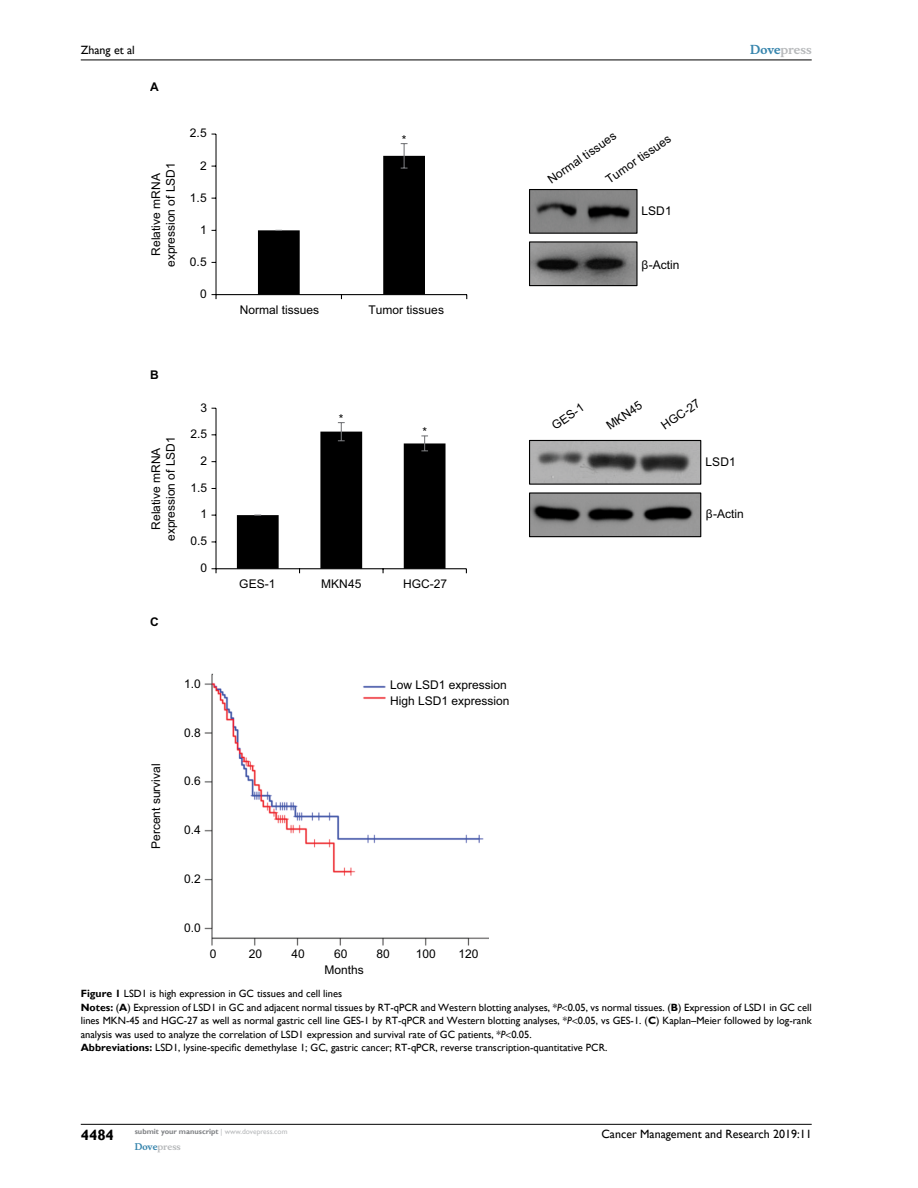
<style>
.page{position:relative;width:918px;height:1188px;background:#fff}
.page>*{position:absolute;margin:0;border:0;box-sizing:border-box;transform-origin:0 0}
.t1{font:700 15px "Gill Sans";color:#000}
.t2{font:12px/14.4px "Arial";color:#000;text-align:center}
.t3{font:12px "Gill Sans";color:#000}
.t4{font:700 12px "Musee";color:#b8babc}
.t5{font:700 12px "Arial";color:#000}
.t6{font:10.5px/13.5px "Gill Sans";color:#000}
.t7{font:700 9px "Musee";color:#b8babc}
.t8{font:700 7.5px "Gill Sans";color:#808285}
.s1{color:#3785ad}
.s2{font-weight:700}
.s3{font-style:italic}
.s4{font-weight:400;color:#b8babc}
</style>
<div class="page">
<hr style="left:81px;top:1124px;width:731px;height:1px;background:#000">
<hr style="left:81px;top:60px;width:731px;height:1px;background:#000">
<img style="left:205px;top:674px;width:284px;height:272px">
<hr style="left:216px;top:134px;width:1px;height:161px;background:#000">
<hr style="left:216px;top:294px;width:251px;height:1px;background:#000">
<svg style="left:212px;top:294px;width:5px;height:5px"></svg>
<svg style="left:258px;top:143px;width:167px;height:156px"></svg>
<hr style="left:216px;top:408px;width:1px;height:161px;background:#000">
<hr style="left:216px;top:568px;width:250px;height:1px;background:#000">
<svg style="left:212px;top:568px;width:5px;height:5px"></svg>
<svg style="left:237px;top:422px;width:209px;height:151px"></svg>
<img style="left:531px;top:442px;width:168px;height:41px">
<div style="left:529px;top:440px;width:172px;height:45px;border:1px solid #000"></div>
<img style="left:531px;top:494px;width:168px;height:41px">
<div style="left:529px;top:492px;width:172px;height:45px;border:1px solid #000"></div>
<img style="left:531px;top:243px;width:105px;height:41px">
<div style="left:529px;top:241px;width:109px;height:45px;border:1px solid #000"></div>
<img style="left:531px;top:191px;width:105px;height:41px">
<div style="left:529px;top:189px;width:109px;height:45px;border:1px solid #000"></div>
<p class="t3" style="left:81px;top:43px;width:56px">Zhang et al</p>
<p class="t5" style="left:150px;top:78px;width:10px">A</p>
<p class="t2" style="left:149px;top:267px;width:106px;rotate:-90deg">Relative mRNA expression of LSD1</p>
<p class="t2" style="left:190px;top:126px;width:18px">2.5</p>
<p class="t2" style="left:200px;top:158px;width:8px">2</p>
<p class="t2" style="left:190px;top:190px;width:18px">1.5</p>
<p class="t2" style="left:200px;top:222px;width:8px">1</p>
<p class="t2" style="left:190px;top:254px;width:18px">0.5</p>
<p class="t2" style="left:200px;top:287px;width:8px">0</p>
<p class="t2" style="left:402px;top:132px;width:6px">*</p>
<p class="t2" style="left:240px;top:302px;width:81px">Normal tissues</p>
<p class="t2" style="left:369px;top:302px;width:77px">Tumor tissues</p>
<p class="t5" style="left:150px;top:366px;width:10px">B</p>
<p class="t2" style="left:149px;top:541px;width:106px;rotate:-90deg">Relative mRNA expression of LSD1</p>
<p class="t2" style="left:200px;top:400px;width:8px">3</p>
<p class="t2" style="left:190px;top:427px;width:18px">2.5</p>
<p class="t2" style="left:200px;top:454px;width:8px">2</p>
<p class="t2" style="left:190px;top:480px;width:18px">1.5</p>
<p class="t2" style="left:200px;top:507px;width:8px">1</p>
<p class="t2" style="left:190px;top:534px;width:18px">0.5</p>
<p class="t2" style="left:200px;top:560px;width:8px">0</p>
<p class="t5" style="left:150px;top:613px;width:10px">C</p>
<p class="t2" style="left:184px;top:677px;width:18px">1.0</p>
<p class="t2" style="left:149px;top:849px;width:87px;rotate:-90deg">Percent survival</p>
<p class="t2" style="left:184px;top:725px;width:18px">0.8</p>
<p class="t2" style="left:184px;top:774px;width:18px">0.6</p>
<p class="t2" style="left:184px;top:823px;width:18px">0.4</p>
<p class="t2" style="left:184px;top:871px;width:18px">0.2</p>
<p class="t2" style="left:184px;top:920px;width:18px">0.0</p>
<p class="t2" style="left:339px;top:411px;width:6px">*</p>
<p class="t2" style="left:422px;top:424px;width:6px">*</p>
<p class="t2" style="left:239px;top:577px;width:38px">GES-1</p>
<p class="t2" style="left:321px;top:577px;width:42px">MKN45</p>
<p class="t2" style="left:403px;top:577px;width:46px">HGC-27</p>
<p class="t2" style="left:390px;top:677px;width:121px;line-height:15.6px;text-align:left">Low LSD1 expression<br>High LSD1 expression</p>
<p class="t2" style="left:210px;top:947px;width:8px">0</p>
<p class="t2" style="left:249px;top:947px;width:15px">20</p>
<p class="t2" style="left:292px;top:947px;width:15px">40</p>
<p class="t2" style="left:334px;top:947px;width:15px">60</p>
<p class="t2" style="left:377px;top:947px;width:15px">80</p>
<p class="t2" style="left:416px;top:947px;width:21px">100</p>
<p class="t2" style="left:458px;top:947px;width:21px">120</p>
<p class="t2" style="left:545px;top:175px;width:82px;rotate:-35deg">Normal tissues</p>
<p class="t2" style="left:603px;top:175px;width:78px;rotate:-35deg">Tumor tissues</p>
<p class="t2" style="left:641px;top:203px;width:32px">LSD1</p>
<p class="t2" style="left:642px;top:257px;width:39px">β-Actin</p>
<p class="t4" style="left:750px;top:43px;width:63px"><span class="s1">Dove</span>press</p>
<p class="t2" style="left:549px;top:421px;width:38px;rotate:-35deg">GES-1</p>
<p class="t2" style="left:604px;top:421px;width:42px;rotate:-35deg">MKN45</p>
<p class="t2" style="left:658px;top:421px;width:46px;rotate:-35deg">HGC-27</p>
<p class="t2" style="left:705px;top:454px;width:32px">LSD1</p>
<p class="t2" style="left:706px;top:507px;width:39px">β-Actin</p>
<p class="t2" style="left:324px;top:963px;width:41px">Months</p>
<p class="t6" style="left:81px;top:987px;width:732px"><span class="s2">Figure 1</span> LSD1 is high expression in GC tissues and cell lines<br><span class="s2">Notes:</span> (<span class="s2">A</span>) Expression of LSD1 in GC and adjacent normal tissues by RT-qPCR and Western blotting analyses, *<span class="s3">P</span> 0.05, vs normal tissues. (<span class="s2">B</span>) Expression of LSD1 in GC cell lines MKN-45 and HG C-27 as well as normal gastric cell line GES-1 by RT-qPCR and Western blotting analyses, *<span class="s3">P</span> 0.05, vs GES-1. (<span class="s2">C</span>) Kaplan–Meier followed by log-rank analysis was used to analyze the correlation of LS D1 expression and survival rate of GC patients, *<span class="s3">P</span> 0.05.<br><span class="s2">Abbreviations:</span> LSD1, lysine-specific demethylase 1; GC, gastric cancer; RT-qPCR, reverse transcription-quantitative PCR.</p>
<h1 class="t1" style="left:81px;top:1126px;width:35px">4484</h1>
<p class="t8" style="left:135px;top:1127px;width:154px">submit your manuscript <span class="s4">| www.dovepress.com</span></p>
<p class="t7" style="left:135px;top:1141px;width:48px"><span class="s1">Dove</span>press</p>
<p class="t3" style="left:601px;top:1127px;width:212px">Cancer Management and Research 2019:11</p>
</div>
